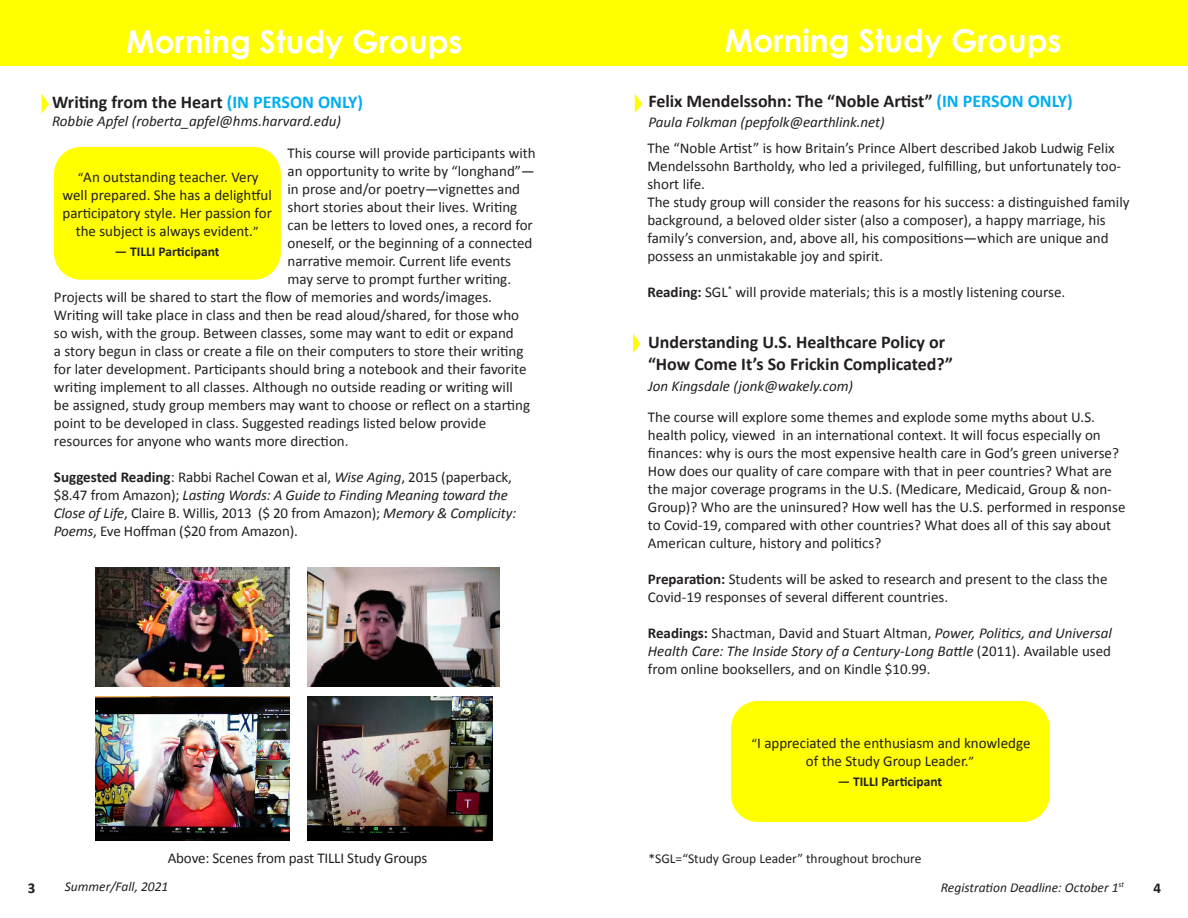
<style>
.page{position:relative;width:1188px;height:918px;background:#fff}
.page>*{position:absolute;margin:0;border:0;box-sizing:border-box;transform-origin:0 0}
.t1{font:700 31.5px "Century Gothic";color:#fff}
.t2{font:700 18px/21.6px "Calibri";color:#231f20}
.t3{font:15px/18px "Calibri";color:#231f20}
.t4{font:italic 15px "Calibri";color:#231f20}
.t5{font:700 15px "Calibri";color:#231f20}
.t6{font:italic 13.5px "Calibri";color:#231f20}
.t7{font:13.5px "Calibri";color:#231f20}
.t8{font:700 13.5px "Calibri";color:#231f20}
.s1{color:#00aeef}
.s2{font-weight:700}
.s3{font-style:italic}
.s4{font-size:13.5px}
</style>
<div class="page">
<div style="left:0;top:0;width:594px;height:66px;background:#ff0"></div>
<div style="left:594px;top:0;width:594px;height:66px;background:#ff0"></div>
<svg style="left:42px;top:94px;width:7px;height:19px"></svg>
<div style="left:731px;top:701px;width:319px;height:121px;background:#ff0;border-radius:27px"></div>
<svg style="left:635px;top:93px;width:7px;height:20px"></svg>
<div style="left:54px;top:147px;width:227px;height:133px;background:#ff0;border-radius:27px"></div>
<img style="left:95px;top:696px;width:194px;height:145px">
<img style="left:307px;top:696px;width:186px;height:145px">
<img style="left:96px;top:567px;width:194px;height:119px">
<img style="left:308px;top:567px;width:191px;height:119px">
<svg style="left:633px;top:333px;width:7px;height:20px"></svg>
<h1 class="t1" style="left:126px;top:30px;width:338px">Morning Study Groups</h1>
<h1 class="t1" style="left:725px;top:29px;width:338px">Morning Study Groups</h1>
<p class="t2" style="left:52px;top:91px;width:313px">Writing from the Heart <span class="s1">(IN PERSON ONLY)</span></p>
<p class="t4" style="left:52px;top:111px;width:290px">Robbie Apfel (roberta_apfel@hms.harvard.edu)</p>
<p class="t3" style="left:288px;top:144px;width:250px">This course will provide participants with</p>
<p class="t3" style="left:288px;top:163px;width:249px">an opportunity to write by “longhand”—</p>
<p class="t3" style="left:288px;top:180px;width:234px">in prose and/or poetry—vignettes and</p>
<p class="t3" style="left:288px;top:198px;width:231px">short stories about their lives. Writing</p>
<p class="t3" style="left:288px;top:216px;width:247px">can be letters to loved ones, a record for</p>
<p class="t3" style="left:288px;top:235px;width:246px">oneself, or the beginning of a connected</p>
<p class="t3" style="left:288px;top:252px;width:225px">narrative memoir. Current life events</p>
<p class="t3" style="left:288px;top:270px;width:225px">may serve to prompt further writing.</p>
<p class="t3" style="left:54px;top:288px;width:440px">Projects will be shared to start the flow of memories and words/images.</p>
<p class="t3" style="left:54px;top:306px;width:467px">Writing will take place in class and then be read aloud/shared, for those who</p>
<p class="t3" style="left:54px;top:324px;width:461px">so wish, with the group. Between classes, some may want to edit or expand</p>
<p class="t3" style="left:54px;top:342px;width:471px">a story begun in class or create a file on their computers to store their writing</p>
<p class="t3" style="left:54px;top:360px;width:474px">for later development. Participants should bring a notebook and their favorite</p>
<p class="t3" style="left:54px;top:378px;width:460px">writing implement to all classes. Although no outside reading or writing will</p>
<p class="t3" style="left:54px;top:396px;width:478px">be assigned, study group members may want to choose or reflect on a starting</p>
<p class="t3" style="left:54px;top:414px;width:434px">point to be developed in class. Suggested readings listed below provide</p>
<p class="t3" style="left:54px;top:432px;width:296px">resources for anyone who wants more direction.</p>
<p class="t3" style="left:54px;top:468px;width:464px"><span class="s2">Suggested Reading</span>: Rabbi Rachel Cowan et al, <span class="s3">Wise Aging</span>, 2015 (paperback, $8.47 from Amazon); <span class="s3">Lasting Words: A Guide to Finding Meaning toward the Close of Life</span>, Claire B. Willis, 2013 ($ 20 from Amazon); <span class="s3">Memory &amp; Complicity:<br>Poems</span>, Eve Hoffman ($20 from Amazon).</p>
<p class="t3" style="left:62px;top:169px;width:211px;text-align:center"><span class="s4">“</span>An outstanding teacher. Very well prepared. She has a delightful participatory style. Her passion for the subject is always evident.<span class="s4">”</span></p>
<p class="t8" style="left:115px;top:246px;width:106px">— TILLI Participant</p>
<p class="t2" style="left:649px;top:91px;width:426px">Felix Mendelssohn: The “Noble Artist” <span class="s1">(IN PERSON ONLY)</span></p>
<p class="t4" style="left:649px;top:112px;width:238px">Paula Folkman (pepfolk@earthlink.net)</p>
<p class="t3" style="left:647px;top:139px;width:484px">The “Noble Artist” is how Britain’s Prince Albert described Jakob Ludwig Felix Mendelssohn Bartholdy, who led a privileged, fulfilling, but unfortunately too&shy;short life.<br>The study group will consider the reasons for his success: a distinguished family background, a beloved older sister (also a composer), a happy marriage, his family’s conversion, and, above all, his compositions—which are unique and possess an unmistakable joy and spirit.</p>
<p class="t3" style="left:647px;top:283px;width:419px"><span class="s2">Reading:</span> SGL<sup>*</sup> will provide materials; this is a mostly listening course.</p>
<p class="t2" style="left:648px;top:332px;width:306px">Understanding U.S. Healthcare Policy or “How Come It’s So Frickin Complicated?”</p>
<p class="t4" style="left:648px;top:376px;width:207px">Jon Kingsdale (jonk@wakely.com)</p>
<p class="t3" style="left:648px;top:408px;width:479px">The course will explore some themes and explode some myths about U.S. health policy, viewed in an international context. It will focus especially on finances: why is ours the most expensive health care in God’s green universe?<br>How does our quality of care compare with that in peer countries? What are the major coverage programs in the U.S. (Medicare, Medicaid, Group &amp; non-Group)? Who are the uninsured? How well has the U.S. performed in response to Covid-19, compared with other countries? What does all of this say about American culture, history and politics?</p>
<p class="t3" style="left:648px;top:570px;width:461px"><span class="s2">Preparation:</span> Students will be asked to research and present to the class the<br>Covid-19 responses of several different countries.</p>
<p class="t3" style="left:648px;top:624px;width:466px;text-align:justify"><span class="s2">Readings:</span> Shactman, David and Stuart Altman, <span class="s3">Power, Politics, and Universal Health Care: The Inside Story of a Century-Long Battle</span> (2011). Available used from online booksellers, and on Kindle $10.99.</p>
<p class="t3" style="left:752px;top:734px;width:280px;text-align:center"><span class="s4">“</span>I appreciated the enthusiasm and knowledge of the Study Group Leader.<span class="s4">”</span></p>
<p class="t8" style="left:838px;top:776px;width:106px">— TILLI Participant</p>
<p class="t5" style="left:28px;top:879px;width:9px">3</p>
<p class="t3" style="left:168px;top:849px;width:261px">Above: Scenes from past TILLI Study Groups</p>
<p class="t7" style="left:649px;top:850px;width:274px">*SGL=“Study Group Leader” throughout brochure</p>
<p class="t6" style="left:65px;top:881px;width:105px">Summer/Fall, 2021</p>
<p class="t6" style="left:941px;top:878px;width:185px">Registration Deadline: October 1<sup>st</sup></p>
<p class="t5" style="left:1153px;top:879px;width:9px">4</p>
</div>
